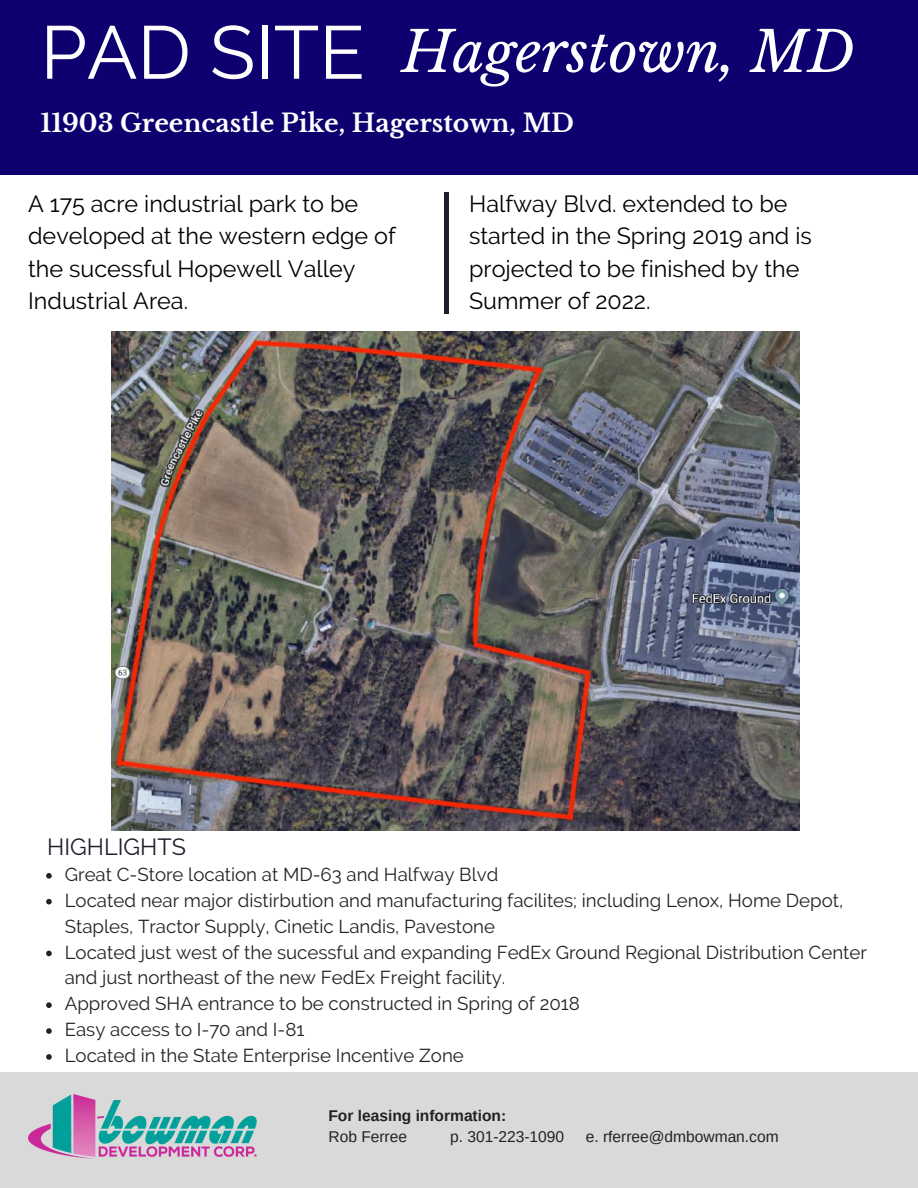
<style>
.page{position:relative;width:918px;height:1188px;background:#fff}
.page>*{position:absolute;margin:0;border:0;box-sizing:border-box;transform-origin:0 0}
.t1{font:italic 55.95px "Libre Baskerville";color:#fff}
.t2{font:700 24.9px "Libre Baskerville";color:#fff}
.t3{font:23.4px/32.7px "Raleway";color:#000}
.t4{font:23.4px "Raleway";color:#1d1e2b}
.t5{font:18.75px/25.8px "Raleway";color:#222}
.t6{font:15.6px "Arimo";color:#222}
.t7{font:700 15.6px "Arimo";color:#222}
.s1{font-family:"Raleway";font-style:normal;font-size:74.7px}
</style>
<div class="page">
<div style="left:0;top:0;width:918px;height:174px;background:#0e016f"></div>
<div style="left:444px;top:192px;width:5px;height:122px;background:#1d1e2b"></div>
<div style="left:0;top:1072px;width:918px;height:116px;background:#d9d9d9"></div>
<img style="left:28px;top:1095px;width:228px;height:64px">
<svg style="left:46px;top:873px;width:6px;height:6px"></svg>
<svg style="left:46px;top:899px;width:6px;height:5px"></svg>
<svg style="left:46px;top:951px;width:6px;height:5px"></svg>
<svg style="left:46px;top:1002px;width:6px;height:6px"></svg>
<svg style="left:46px;top:1028px;width:6px;height:6px"></svg>
<svg style="left:46px;top:1054px;width:6px;height:6px"></svg>
<img style="left:111px;top:332px;width:689px;height:498px">
<h1 class="t1" style="left:40px;top:18px;width:816px"><span class="s1">PAD SITE</span> Hagerstown, MD</h1>
<h2 class="t2" style="left:40px;top:107px;width:535px">11903 Greencastle Pike, Hagerstown, MD</h2>
<p class="t3" style="left:28px;top:187px;width:369px">A 175 acre industrial park to be developed at the western edge of the sucessful Hopewell Valley<br>Industrial Area.</p>
<p class="t3" style="left:469px;top:187px;width:344px">Halfway Blvd. extended to be started in the Spring 2019 and is projected to be finished by the<br>Summer of 2022.</p>
<p class="t4" style="left:47px;top:833px;width:140px">HIGHLIGHTS</p>
<p class="t5" style="left:65px;top:861px;width:804px">Great C-Store location at MD-63 and Halfway Blvd<br>Located near major distirbution and manufacturing facilites; including Lenox, Home Depot, Staples, Tractor Supply, Cinetic Landis, Pavestone<br>Located just west of the sucessful and expanding FedEx Ground Regional Distribution Center and just northeast of the new FedEx Freight facility.<br>Approved SHA entrance to be constructed in Spring of 2018<br>Easy access to I-70 and I-81<br>Located in the State Enterprise Incentive Zone</p>
<p class="t7" style="left:328px;top:1106px;width:179px">For leasing information:</p>
<p class="t6" style="left:328px;top:1128px;width:80px">Rob Ferree</p>
<p class="t6" style="left:450px;top:1128px;width:116px">p. 301-223-1090</p>
<p class="t6" style="left:586px;top:1128px;width:194px">e. rferree@dmbowman.com</p>
</div>
